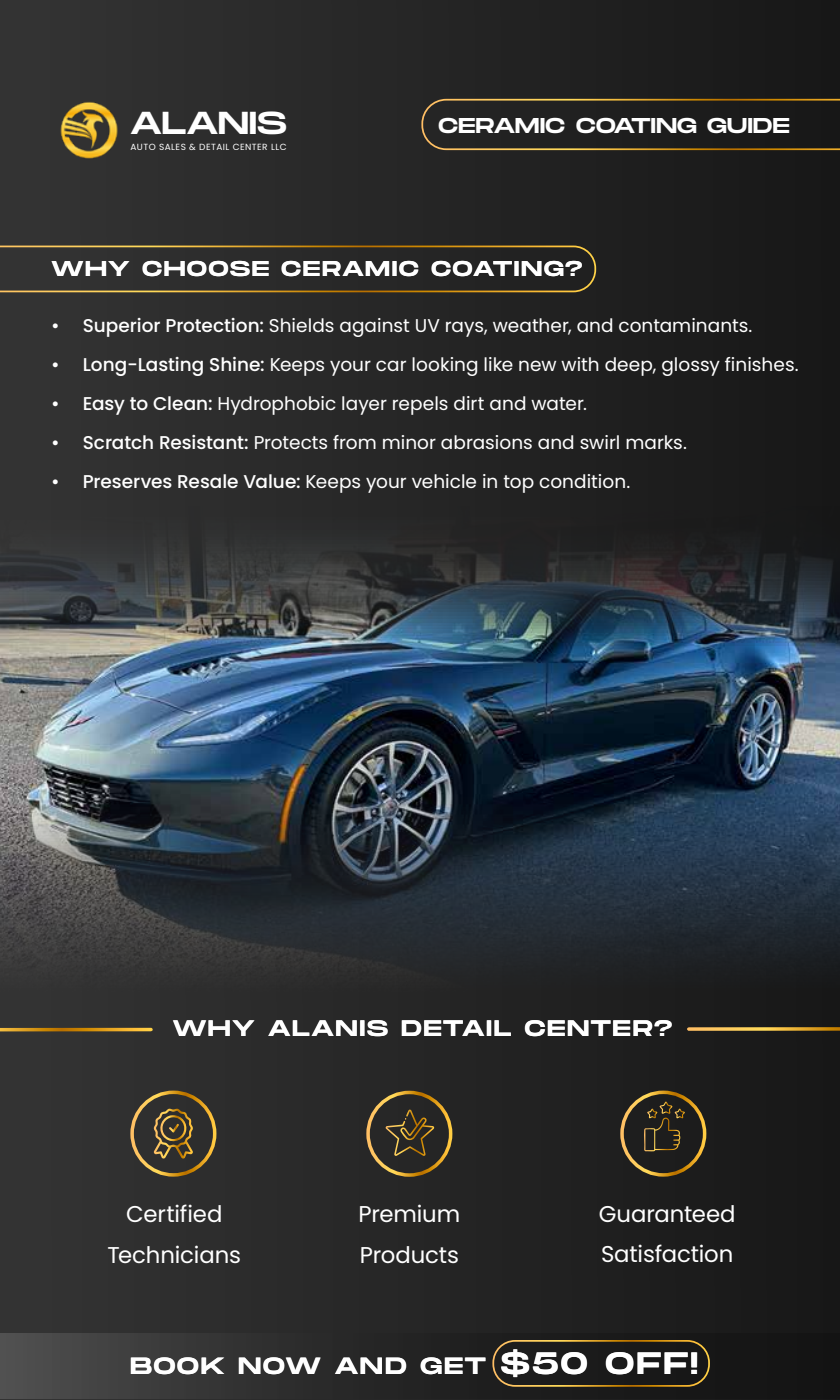
<style>
.page{position:relative;width:840px;height:1400px;background:#fff}
.page>*{position:absolute;margin:0;border:0;box-sizing:border-box;transform-origin:0 0}
.t1{font:31.68px "Monument Extended";letter-spacing:-.015em;color:#fff}
.t2{font:23.45px "Monument Extended";letter-spacing:.05em;color:#fff}
.t3{font:22.75px/40.4px "Poppins";letter-spacing:-.005em;color:#fff}
.t4{font:22.4px "Monument Extended";letter-spacing:.05em;color:#fff}
.t5{font:21.35px "Monument Extended";letter-spacing:.05em;color:#fff}
.t6{font:21.35px "Monument Extended";letter-spacing:-.005em;color:#fff}
.t7{font:18.55px "Poppins";color:#fff}
.t8{font:8.92px "Poppins";letter-spacing:.05em;color:#fff}
.s1{font-weight:500}
.s2{font-size:30.8px}
</style>
<div class="page">
<div style="left:0;top:0;width:840px;height:1400px;background:linear-gradient(to right,#353534,#181717)"></div>
<img style="left:0;top:341px;width:840px;height:774px">
<svg style="left:421px;top:99px;width:419px;height:51px"></svg>
<svg style="left:0;top:246px;width:596px;height:46px"></svg>
<img style="left:56px;top:100px;width:66px;height:63px">
<svg style="left:153px;top:1108px;width:40px;height:51px"></svg>
<svg style="left:385px;top:1110px;width:50px;height:46px"></svg>
<svg style="left:644px;top:1102px;width:42px;height:49px"></svg>
<div style="left:130px;top:1091px;width:86px;height:86px;border:4px solid #fff;border-radius:50%"></div>
<div style="left:366px;top:1091px;width:86px;height:86px;border:4px solid #fff;border-radius:50%"></div>
<div style="left:620px;top:1091px;width:86px;height:86px;border:4px solid #fff;border-radius:50%"></div>
<svg style="left:689px;top:1027px;width:151px;height:4px"></svg>
<svg style="left:0;top:1028px;width:151px;height:4px"></svg>
<div style="left:0;top:1333px;width:840px;height:65px;background:linear-gradient(to right,#464646,#0c0c0b)"></div>
<div style="left:492px;top:1340px;width:218px;height:47px;border:2px solid #fff;border-radius:22px"></div>
<h1 class="t1" style="left:130px;top:100px;width:159px">ALANIS</h1>
<p class="t8" style="left:130px;top:142px;width:158px">AUTO SALES &amp; DETAIL CENTER LLC</p>
<p class="t6" style="left:438px;top:110px;width:353px">CERAMIC COATING GUIDE</p>
<p class="t5" style="left:51px;top:253px;width:533px">WHY CHOOSE CERAMIC COATING?</p>
<p class="t7" style="left:51px;top:314px;width:703px"><span class="s1">• Superior Protection:</span> Shields against UV rays, weather, and contaminants.</p>
<p class="t7" style="left:51px;top:353px;width:749px"><span class="s1">• Long-Lasting Shine:</span> Keeps your car looking like new with deep, glossy finishes.</p>
<p class="t7" style="left:51px;top:393px;width:537px"><span class="s1">• Easy to Clean:</span> Hydrophobic layer repels dirt and water.</p>
<p class="t7" style="left:51px;top:432px;width:637px"><span class="s1">• Scratch Resistant:</span> Protects from minor abrasions and swirl marks.</p>
<p class="t7" style="left:51px;top:471px;width:581px"><span class="s1">• Preserves Resale Value:</span> Keeps your vehicle in top condition.</p>
<p class="t4" style="left:172px;top:1012px;width:502px">WHY ALANIS DETAIL CENTER?</p>
<p class="t3" style="left:107px;top:1194px;width:135px;text-align:center">Certified<br>Technicians</p>
<p class="t3" style="left:358px;top:1194px;width:103px">Premium<br>Products</p>
<p class="t3" style="left:599px;top:1194px;width:138px">Guaranteed<br>Satisfaction</p>
<p class="t2" style="left:130px;top:1348px;width:570px">BOOK NOW AND GET <span class="s2">$50 OFF!</span></p>
</div>
